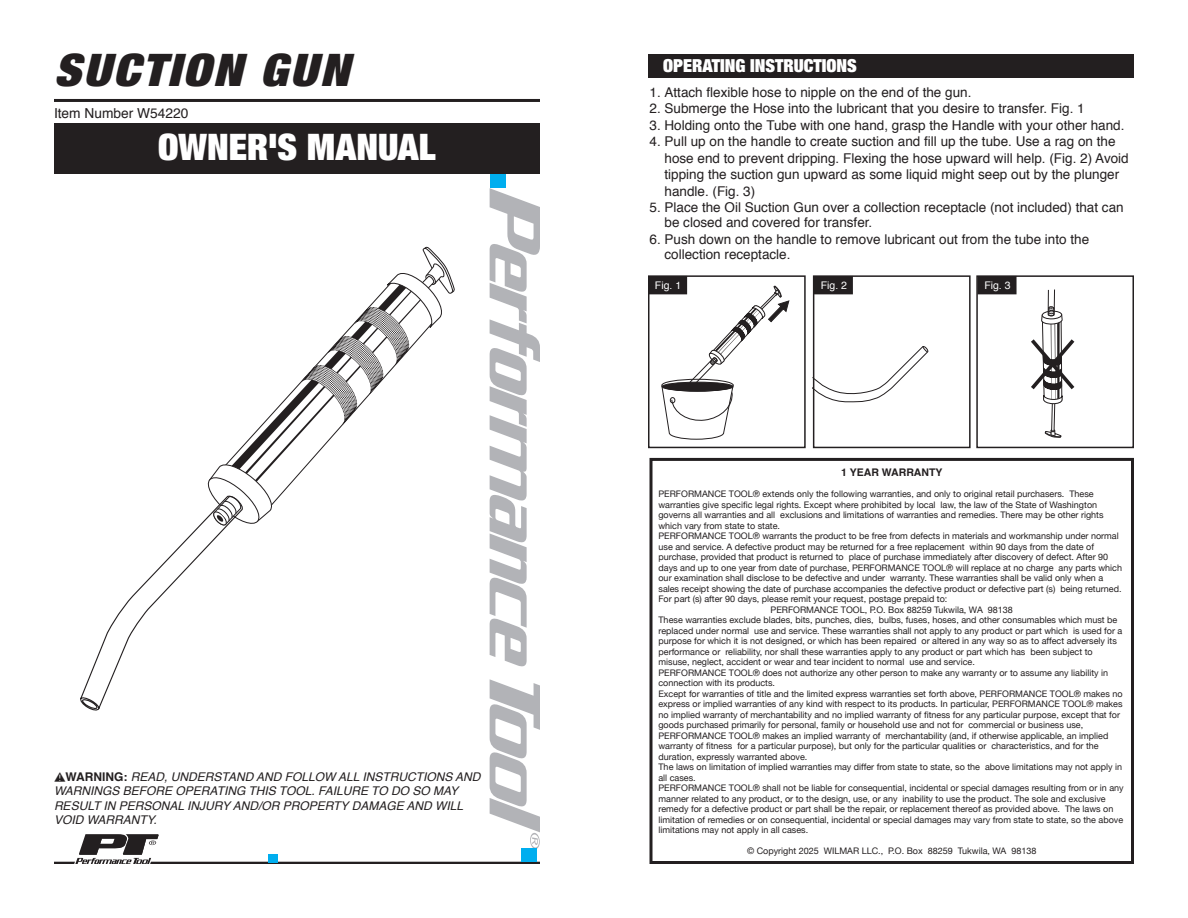
<style>
.page{position:relative;width:1188px;height:918px;background:#fff}
.page>*{position:absolute;margin:0;border:0;box-sizing:border-box;transform-origin:0 0}
.Heading{font:italic 900 condensed 45px "Helvetica Neue LT Std";letter-spacing:.05em;color:#231f20;scale:1.1 1}
.t1{font:900 condensed 36.6px "Helvetica Neue LT Std";color:#fff}
.t2{font:900 condensed 18px "Helvetica Neue LT Std";color:#fff}
.t3{font:13.8px "Helvetica";color:#231f20}
.t4{font:13.5px "Helvetica";color:#231f20}
.t5{font:italic 12px/14.4px "Helvetica";color:#231f20}
.t6{font:10.5px "Helvetica";color:#fff}
.t7{font:700 10.5px "Helvetica";color:#231f20}
.t8{font:9px/10.5px "Helvetica Neue";color:#231f20}
.s1{font-weight:700;font-style:normal}
</style>
<div class="page">
<svg style="left:239px;top:398px;width:99px;height:89px"></svg>
<svg style="left:207px;top:450px;width:72px;height:41px"></svg>
<svg style="left:88px;top:491px;width:197px;height:188px"></svg>
<svg style="left:286px;top:246px;width:169px;height:185px"></svg>
<svg style="left:490px;top:188px;width:50px;height:479px"></svg>
<div style="left:54px;top:123px;width:486px;height:51px;background:#231f20"></div>
<hr style="left:54px;top:99px;width:486px;height:3px;background:#231f20">
<div style="left:648px;top:54px;width:486px;height:23px;background:#231f20"></div>
<div style="left:650px;top:458px;width:484px;height:406px;border:3px solid #231f20"></div>
<svg style="left:661px;top:286px;width:128px;height:154px"></svg>
<div style="left:648px;top:275px;width:158px;height:173px;border:2px solid #231f20"></div>
<svg style="left:816px;top:346px;width:112px;height:57px"></svg>
<div style="left:813px;top:275px;width:158px;height:173px;border:2px solid #231f20"></div>
<svg style="left:1031px;top:289px;width:44px;height:149px"></svg>
<div style="left:976px;top:275px;width:158px;height:173px;border:2px solid #231f20"></div>
<div style="left:649px;top:277px;width:37px;height:17px;background:#231f20"></div>
<div style="left:648px;top:276px;width:39px;height:18px;border:2px solid #231f20"></div>
<div style="left:815px;top:277px;width:37px;height:17px;background:#231f20"></div>
<div style="left:814px;top:276px;width:39px;height:18px;border:2px solid #231f20"></div>
<div style="left:978px;top:277px;width:38px;height:17px;background:#231f20"></div>
<div style="left:977px;top:276px;width:40px;height:18px;border:2px solid #231f20"></div>
<div style="left:490px;top:174px;width:16px;height:13px;background:#00aeef"></div>
<svg style="left:54px;top:679px;width:486px;height:185px"></svg>
<p class="Heading" style="left:54px;top:41px;width:270px">SUCTION GUN</p>
<p class="t3" style="left:54px;top:102px;width:136px">Item Number W54220</p>
<p class="t1" style="left:158px;top:124px;width:279px">OWNER'S MANUAL</p>
<p class="t5" style="left:54px;top:770px;width:428px;text-indent:12px"><span class="s1">WARNING:</span> READ, UNDERSTAND AND FOLLOW ALL INSTRUCTIONS AND WARNINGS BEFORE OPERATING THIS TOOL. FAILURE TO DO SO MAY RESULT IN PERSONAL INJURY AND/OR PROPERTY DAMAGE AND WILL VOID WARRANTY.</p>
<p class="t2" style="left:663px;top:54px;width:195px">OPERATING INSTRUCTIONS</p>
<p class="t4" style="left:650px;top:82px;width:323px">1. Attach flexible hose to nipple on the end of the gun.</p>
<p class="t4" style="left:650px;top:98px;width:437px">2. Submerge the Hose into the lubricant that you desire to transfer. Fig. 1</p>
<p class="t4" style="left:650px;top:115px;width:477px">3. Holding onto the Tube with one hand, grasp the Handle with your other hand.</p>
<p class="t4" style="left:650px;top:131px;width:468px">4. Pull up on the handle to create suction and fill up the tube. Use a rag on the</p>
<p class="t4" style="left:665px;top:148px;width:466px">hose end to prevent dripping. Flexing the hose upward will help. (Fig. 2) Avoid</p>
<p class="t4" style="left:665px;top:164px;width:456px">tipping the suction gun upward as some liquid might seep out by the plunger</p>
<p class="t4" style="left:665px;top:181px;width:92px">handle. (Fig. 3)</p>
<p class="t4" style="left:650px;top:197px;width:476px">5. Place the Oil Suction Gun over a collection receptacle (not included) that can</p>
<p class="t4" style="left:665px;top:212px;width:209px">be closed and covered for transfer.</p>
<p class="t4" style="left:650px;top:229px;width:441px">6. Push down on the handle to remove lubricant out from the tube into the</p>
<p class="t4" style="left:665px;top:244px;width:128px">collection receptacle.</p>
<p class="t6" style="left:655px;top:277px;width:28px">Fig. 1</p>
<p class="t6" style="left:821px;top:277px;width:28px">Fig. 2</p>
<p class="t6" style="left:984px;top:277px;width:28px">Fig. 3</p>
<p class="t7" style="left:841px;top:464px;width:103px">1 YEAR WARRANTY</p>
<p class="t8" style="left:658px;top:489px;width:447px">PERFORMANCE TOOL® extends only the following warranties, and only to original retail purchasers. These warranties give specific legal rights. Except where prohibited by local law, the law of the State of Washington governs all warranties and all exclusions and limitations of warranties and remedies. There may be other rights which vary from state to state.</p>
<p class="t8" style="left:658px;top:531px;width:465px">PERFORMANCE TOOL® warrants the product to be free from defects in materials and workmanship under normal use and service. A defective product may be returned for a free replacement within 90 days from the date of purchase, provided that product is returned to place of purchase immediately after discovery of defect. After 90 days and up to one year from date of purchase, PERFORMANCE TOOL® will replace at no charge any parts which our examination shall disclose to be defective and under warranty. These warranties shall be valid only when a sales receipt showing the date of purchase accompanies the defective product or defective part (s) being returned.<br>For part (s) after 90 days, please remit your request, postage prepaid to:</p>
<p class="t8" style="left:771px;top:605px;width:244px">PERFORMANCE TOOL, P.O. Box 88259 Tukwila, WA 98138</p>
<p class="t8" style="left:658px;top:615px;width:465px">These warranties exclude blades, bits, punches, dies, bulbs, fuses, hoses, and other consumables which must be replaced under normal use and service. These warranties shall not apply to any product or part which is used for a purpose for which it is not designed, or which has been repaired or altered in any way so as to affect adversely its</p>
<p class="t8" style="left:658px;top:647px;width:436px">performance or reliability, nor shall these warranties apply to any product or part which has been subject to misuse, neglect, accident or wear and tear incident to normal use and service.</p>
<p class="t8" style="left:658px;top:668px;width:451px">PERFORMANCE TOOL® does not authorize any other person to make any warranty or to assume any liability in connection with its products.</p>
<p class="t8" style="left:658px;top:689px;width:466px">Except for warranties of title and the limited express warranties set forth above, PERFORMANCE TOOL® makes no express or implied warranties of any kind with respect to its products. In particular, PERFORMANCE TOOL® makes no implied warranty of merchantability and no implied warranty of fitness for any particular purpose, except that for goods purchased primarily for personal, family or household use and not for commercial or business use, PERFORMANCE TOOL® makes an implied warranty of merchantability (and, if otherwise applicable, an implied warranty of fitness for a particular purpose), but only for the particular qualities or characteristics, and for the duration, expressly warranted above.</p>
<p class="t8" style="left:658px;top:762px;width:465px">The laws on limitation of implied warranties may differ from state to state, so the above limitations may not apply in all cases.</p>
<p class="t8" style="left:658px;top:783px;width:467px">PERFORMANCE TOOL® shall not be liable for consequential, incidental or special damages resulting from or in any manner related to any product, or to the design, use, or any inability to use the product. The sole and exclusive remedy for a defective product or part shall be the repair, or replacement thereof as provided above. The laws on limitation of remedies or on consequential, incidental or special damages may vary from state to state, so the above limitations may not apply in all cases.</p>
<p class="t8" style="left:747px;top:846px;width:291px">© Copyright 2025 WILMAR LLC., P.O. Box 88259 Tukwila, WA 98138</p>
</div>
